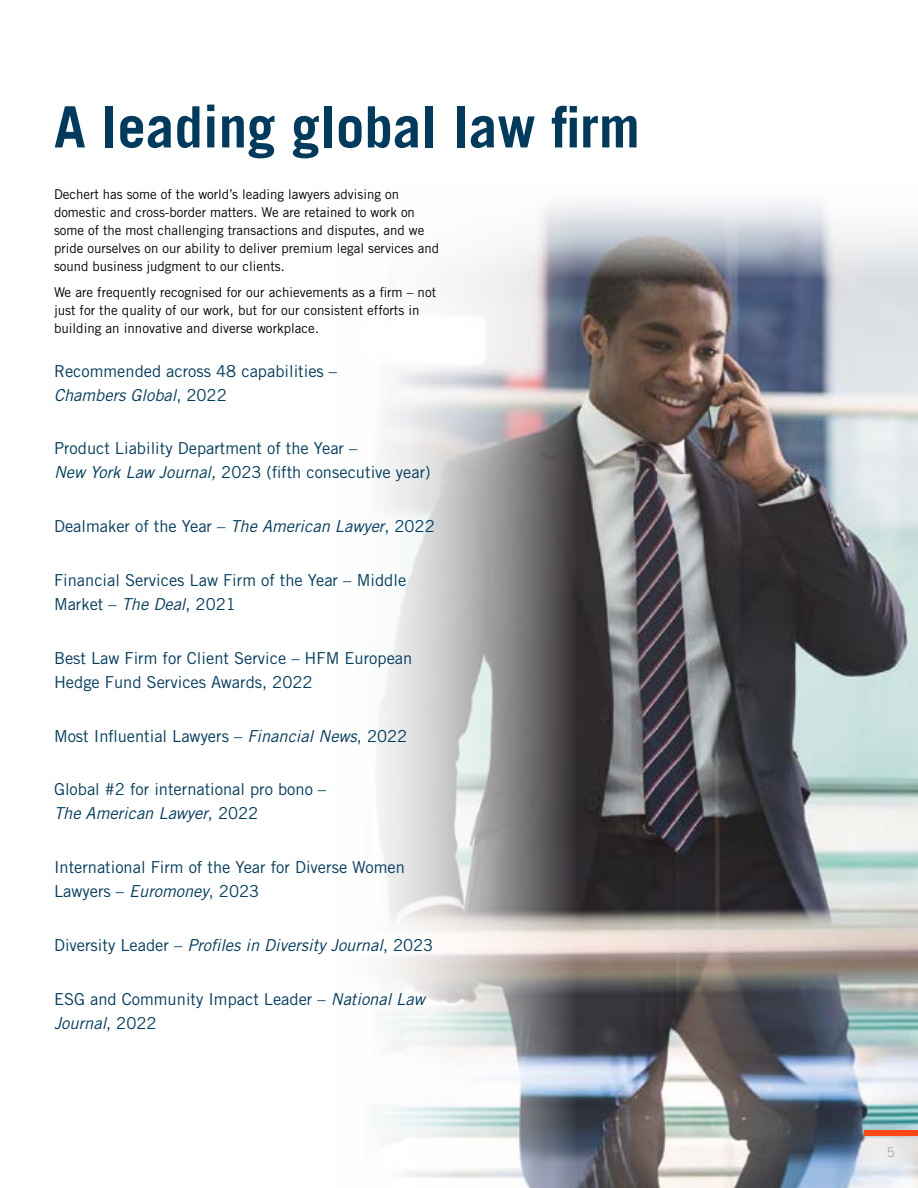
<style>
.page{position:relative;width:918px;height:1188px;background:#fff}
.page>*{position:absolute;margin:0;border:0;box-sizing:border-box;transform-origin:0 0}
.t1{font:700 57px "Trade Gothic LT Std";color:#003a5d}
.t2{font:16.5px/24px "Trade Gothic LT Std";color:#003c5f}
.t3{font:italic 16.5px "Trade Gothic LT Std";color:#003c5f}
.t4{font:13.5px/18px "Trade Gothic LT Std";color:#000}
.t5{font:300 13.5px "Trade Gothic";color:#9d9d9c}
.s1{font-style:italic}
.s2{font-style:normal}
</style>
<div class="page">
<img style="left:577px;top:278px;width:341px;height:910px">
<svg style="left:377px;top:278px;width:200px;height:910px"></svg>
<svg style="left:453px;top:202px;width:465px;height:76px"></svg>
<div style="left:864px;top:1130px;width:54px;height:5px;background:#fe4815"></div>
<h1 class="t1" style="left:54px;top:92px;width:587px">A leading global law firm</h1>
<p class="t4" style="left:54px;top:185px;width:387px">Dechert has some of the world’s leading lawyers advising on domestic and cross-border matters. We are retained to work on some of the most challenging transactions and disputes, and we pride ourselves on our ability to deliver premium legal services and sound business judgment to our clients.</p>
<p class="t4" style="left:54px;top:283px;width:384px">We are frequently recognised for our achievements as a firm – not just for the quality of our work, but for our consistent efforts in building an innovative and diverse workplace.</p>
<p class="t2" style="left:54px;top:359px;width:285px">Recommended across 48 capabilities –<br><span class="s1">Chambers Global</span>, 2022</p>
<p class="t2" style="left:54px;top:436px;width:378px">Product Liability Department of the Year –<br><span class="s1">New York Law Journal,</span> 2023 (fifth consecutive year)</p>
<p class="t2" style="left:54px;top:514px;width:382px">Dealmaker of the Year – <span class="s1">The American Lawyer</span>, 2022</p>
<p class="t2" style="left:54px;top:568px;width:354px">Financial Services Law Firm of the Year – Middle<br>Market – <span class="s1">The Deal</span>, 2021</p>
<p class="t2" style="left:54px;top:646px;width:360px">Best Law Firm for Client Service – HFM European<br>Hedge Fund Services Awards, 2022</p>
<p class="t2" style="left:54px;top:723px;width:355px">Most Influential Lawyers – <span class="s1">Financial News</span>, 2022</p>
<p class="t2" style="left:54px;top:777px;width:274px">Global #2 for international pro bono –<br><span class="s1">The American Lawyer</span>, 2022</p>
<p class="t2" style="left:54px;top:855px;width:352px">International Firm of the Year for Diverse Women<br>Lawyers – <span class="s1">Euromoney</span>, 2023</p>
<p class="t3" style="left:54px;top:935px;width:381px"><span class="s2">Diversity Leader –</span> Profiles in Diversity Journal<span class="s2">, 2023</span></p>
<p class="t2" style="left:54px;top:987px;width:372px">ESG and Community Impact Leader – <span class="s1">National Law<br>Journal</span>, 2022</p>
<p class="t5" style="left:887px;top:1144px;width:9px">5</p>
</div>
